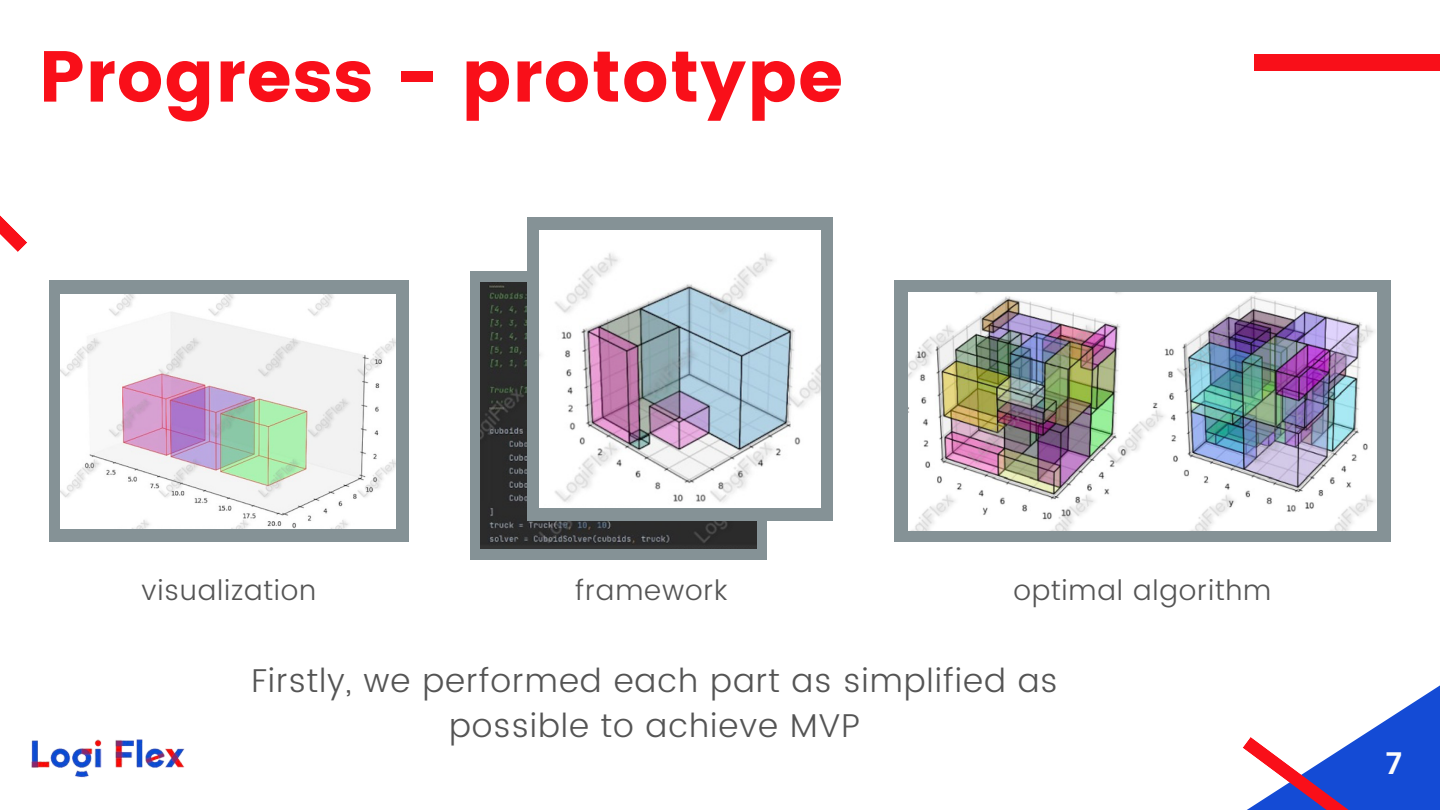
<style>
.page{position:relative;width:1440px;height:810px;background:#fff}
.page>*{position:absolute;margin:0;border:0;box-sizing:border-box;transform-origin:0 0}
.t1{font:72px "Poppins";letter-spacing:.01em;color:#f90f19}
.t2{font:300 33px/45.8px "Poppins";letter-spacing:.03em;color:#545454;text-align:center}
.t3{font:600 30px "Poppins";color:#fcfcfc}
.t4{font:300 28px "Poppins";letter-spacing:.03em;color:#545454}
</style>
<div class="page">
<div style="left:1254px;top:55px;width:186px;height:16px;background:#f90f19"></div>
<svg style="left:1243px;top:685px;width:197px;height:125px"></svg>
<img style="left:31px;top:739px;width:154px;height:39px">
<svg style="left:0;top:215px;width:27px;height:37px"></svg>
<div style="left:470px;top:271px;width:297px;height:289px;background:#859296"></div>
<img style="left:481px;top:283px;width:275px;height:265px">
<div style="left:527px;top:218px;width:305px;height:303px;background:#859296"></div>
<img style="left:539px;top:231px;width:282px;height:276px">
<div style="left:49px;top:280px;width:360px;height:261px;background:#859296"></div>
<img style="left:61px;top:295px;width:334px;height:233px">
<div style="left:894px;top:280px;width:496px;height:262px;background:#859296"></div>
<img style="left:908px;top:292px;width:468px;height:238px">
<p class="t1" style="left:39px;top:35px;width:806px">Progress - prototype</p>
<p class="t4" style="left:142px;top:573px;width:176px">visualization</p>
<p class="t4" style="left:575px;top:573px;width:154px">framework</p>
<p class="t4" style="left:1014px;top:573px;width:259px">optimal algorithm</p>
<p class="t2" style="left:251px;top:657px;width:808px">Firstly, we performed each part as simplified as possible to achieve MVP</p>
<p class="t3" style="left:1386px;top:746px;width:18px">7</p>
</div>
